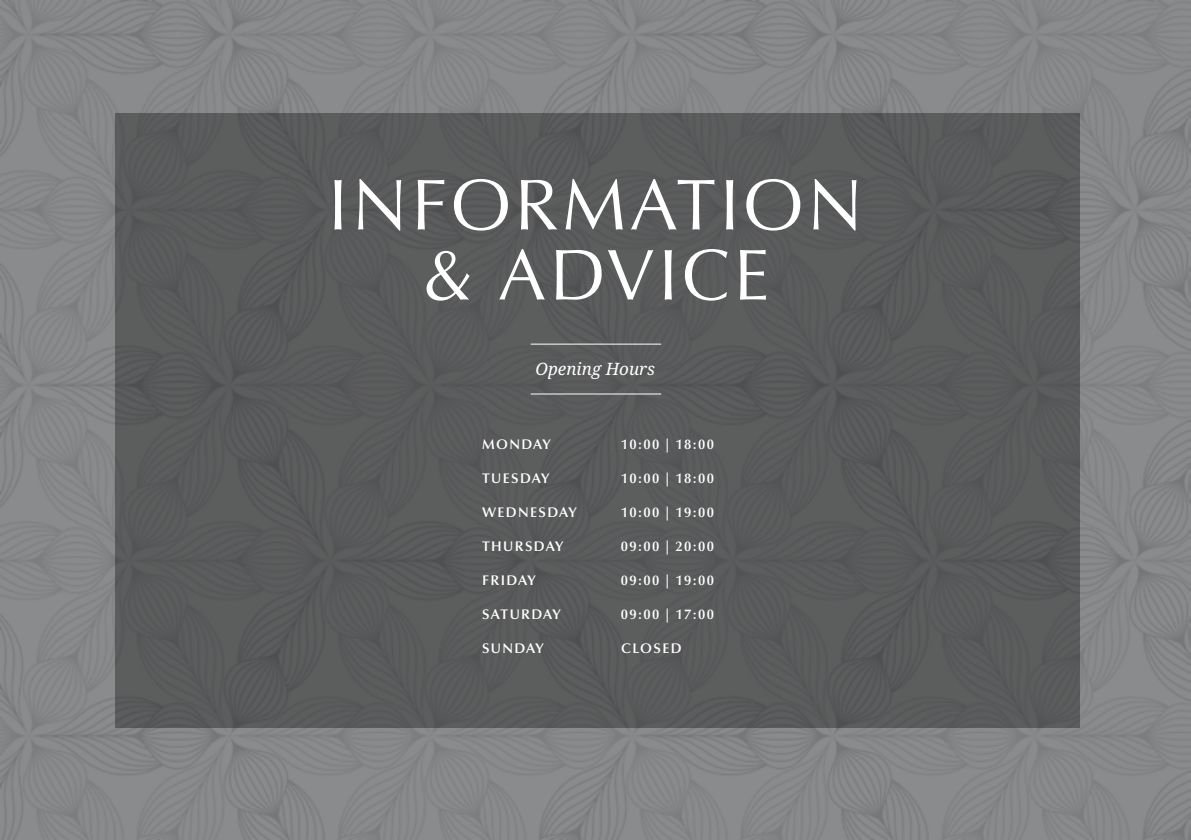
<style>
.page{position:relative;width:1191px;height:840px;background:#fff}
.page>*{position:absolute;margin:0;border:0;box-sizing:border-box;transform-origin:0 0}
.t1{font:72px/70px "Optima LT Std";letter-spacing:.05em;color:#fff;text-align:center}
.t2{font:italic 17px "Noto Serif";color:#fff}
.t3{font:600 14px "Optima LT Std";letter-spacing:.1em;color:#fff}
</style>
<div class="page">
<div style="left:0;top:0;width:1191px;height:839px;background:#88898a"></div>
<div style="left:115px;top:113px;width:964px;height:614px;background:#5b5b5c"></div>
<hr style="left:531px;top:343px;width:130px;height:1px;background:#fff">
<hr style="left:531px;top:393px;width:130px;height:1px;background:#fff">
<h1 class="t1" style="left:328px;top:171px;width:536px">INFORMATION &amp; ADVICE</h1>
<p class="t2" style="left:535px;top:357px;width:121px">Opening Hours</p>
<p class="t3" style="left:482px;top:435px;width:70px">MONDAY</p>
<p class="t3" style="left:621px;top:435px;width:95px">10:00 | 18:00</p>
<p class="t3" style="left:482px;top:469px;width:69px">TUESDAY</p>
<p class="t3" style="left:621px;top:469px;width:95px">10:00 | 18:00</p>
<p class="t3" style="left:482px;top:503px;width:96px">WEDNESDAY</p>
<p class="t3" style="left:621px;top:503px;width:95px">10:00 | 19:00</p>
<p class="t3" style="left:482px;top:537px;width:83px">THURSDAY</p>
<p class="t3" style="left:621px;top:537px;width:95px">09:00 | 20:00</p>
<p class="t3" style="left:482px;top:571px;width:55px">FRIDAY</p>
<p class="t3" style="left:621px;top:571px;width:95px">09:00 | 19:00</p>
<p class="t3" style="left:482px;top:605px;width:80px">SATURDAY</p>
<p class="t3" style="left:621px;top:605px;width:95px">09:00 | 17:00</p>
<p class="t3" style="left:482px;top:639px;width:63px">SUNDAY</p>
<p class="t3" style="left:621px;top:639px;width:62px">CLOSED</p>
</div>
